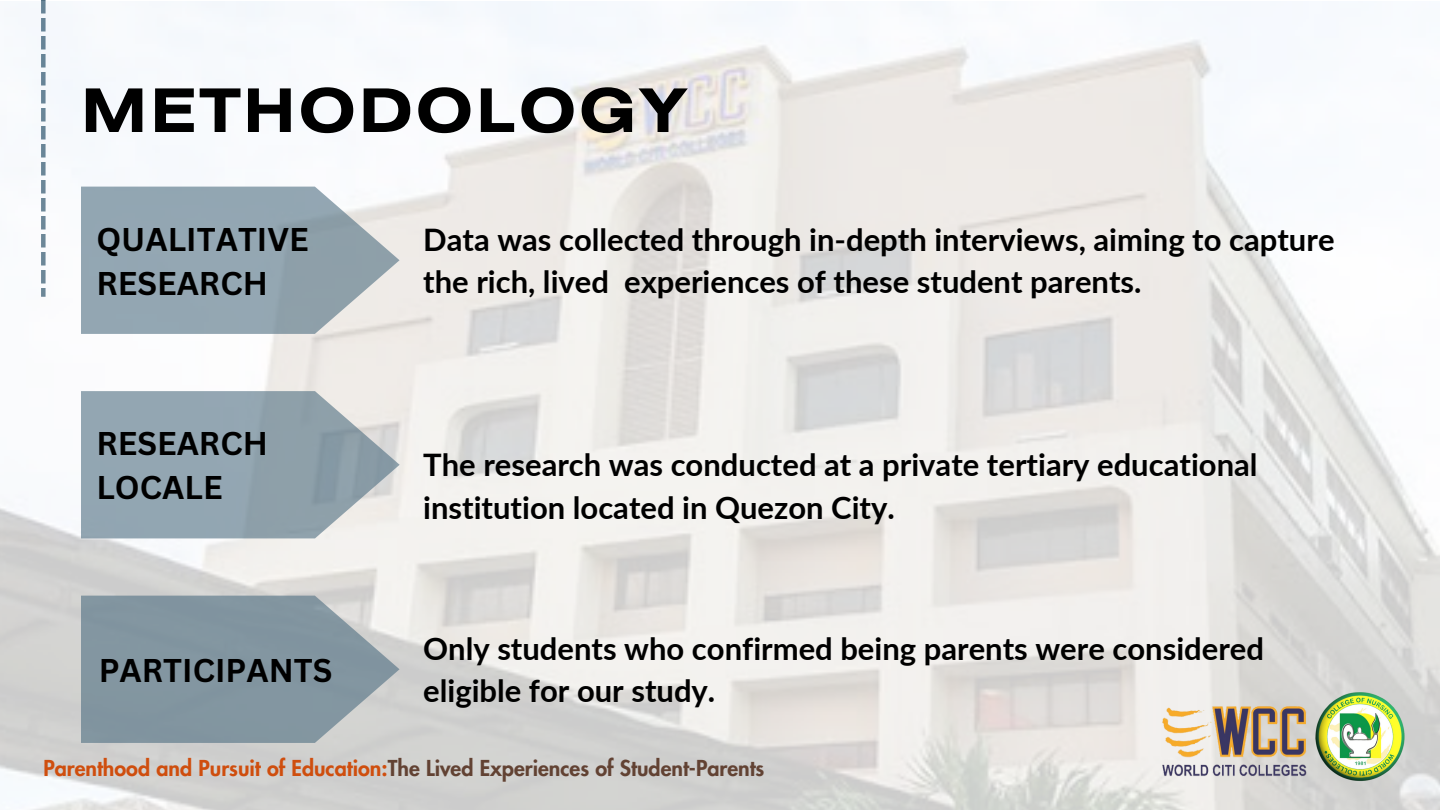
<style>
.page{position:relative;width:1440px;height:810px;background:#fff}
.page>*{position:absolute;margin:0;border:0;box-sizing:border-box;transform-origin:0 0}
.t1{font:700 60px "Helios Ext";letter-spacing:.05em;color:#000}
.t2{font:700 32px/44.2px "Canva Sans";color:#000}
.t3{font:700 31px/42.8px "Lato";color:#000}
.t4{font:800 21.5px "Futura LT Pro";color:#624233}
.s1{color:#cf4e0e}
</style>
<div class="page">
<img style="left:0;top:2px;width:1440px;height:808px">
<img style="left:1152px;top:693px;width:159px;height:86px">
<img style="left:1312px;top:689px;width:94px;height:93px">
<svg style="left:81px;top:187px;width:319px;height:147px;background:#9cadb7"></svg>
<svg style="left:81px;top:391px;width:319px;height:147px;background:#9babb4"></svg>
<svg style="left:81px;top:596px;width:319px;height:147px;background:#8c9da6"></svg>
<h2 class="t1" style="left:81px;top:88px;width:607px">METHODOLOGY</h2>
<h3 class="t2" style="left:96px;top:216px;width:214px">QUALITATIVE<br>RESEARCH</h3>
<p class="t2" style="left:96px;top:421px;width:173px">RESEARCH<br>LOCALE</p>
<p class="t2" style="left:99px;top:647px;width:235px">PARTICIPANTS</p>
<h3 class="t3" style="left:423px;top:217px;width:913px">Data was collected through in-depth interviews, aiming to capture the rich, lived experiences of these student parents.</h3>
<h2 class="t3" style="left:423px;top:443px;width:836px">The research was conducted at a private tertiary educational institution located in Quezon City.</h2>
<p class="t3" style="left:423px;top:626px;width:842px">Only students who confirmed being parents were considered eligible for our study.</p>
<h3 class="t4" style="left:43px;top:758px;width:723px"><span class="s1">Parenthood and Pursuit of Education:</span>The Lived Experiences of Student-Parents</h3>
</div>
